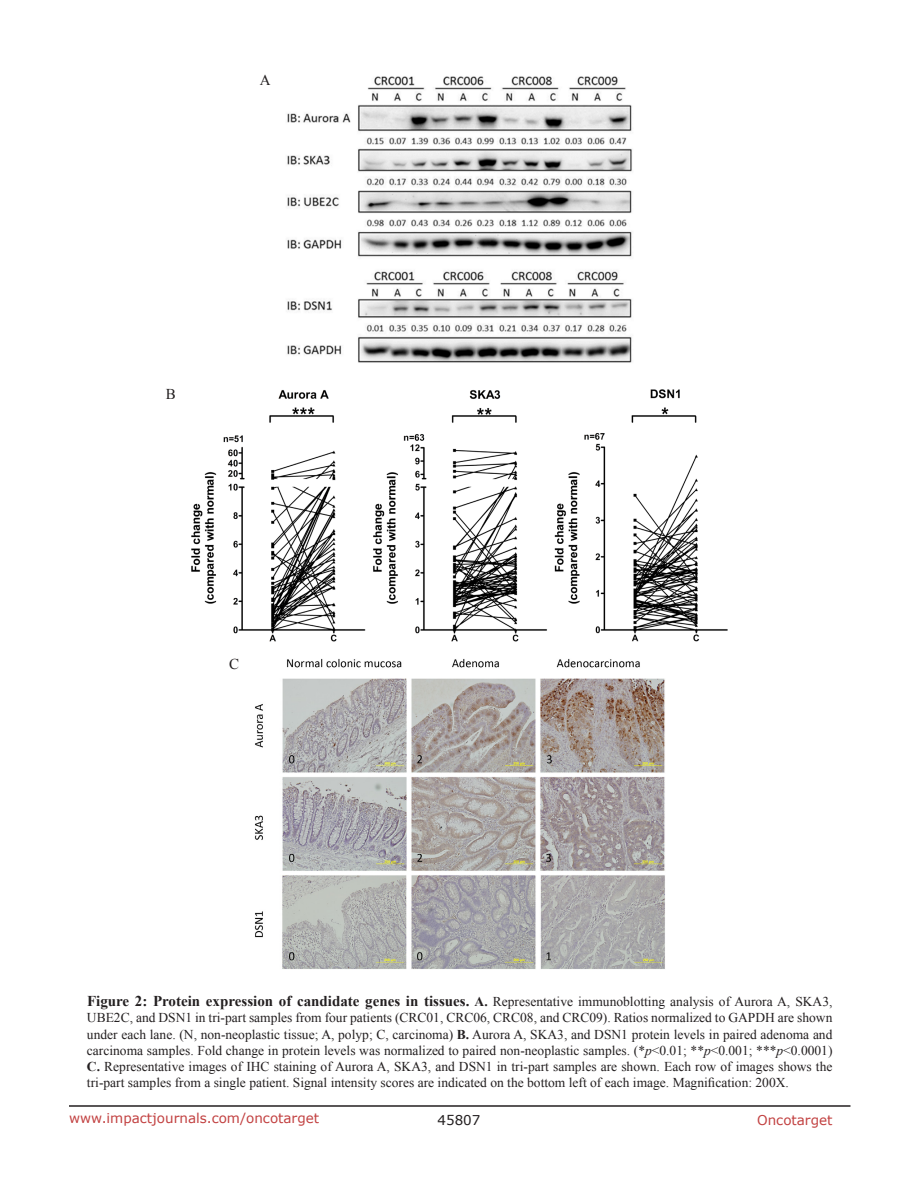
<style>
.page{position:relative;width:918px;height:1188px;background:#fff}
.page>*{position:absolute;margin:0;border:0;box-sizing:border-box;transform-origin:0 0}
.t1{font:700 15px "Times New Roman";color:#231f20}
.t2{font:15px "Times New Roman";color:#231f20}
.t3{font:13.5px/16.2px "Times New Roman";color:#231f20;text-align:justify}
.t4{font:13.5px "Verdana";color:#c24141}
.t5{font:13.5px "Verdana";color:#231f20}
.s1{font-size:13.5px}
.s2{font-weight:400;font-size:13.5px}
.s3{font-weight:700}
.s4{font-style:italic}
</style>
<div class="page">
<hr style="left:69px;top:1105px;width:781px;height:2px;background:#231f20">
<img style="left:287px;top:76px;width:345px;height:287px">
<img style="left:191px;top:389px;width:537px;height:253px">
<img style="left:254px;top:659px;width:411px;height:310px">
<p class="t2" style="left:260px;top:70px;width:12px">A</p>
<p class="t2" style="left:166px;top:384px;width:12px">B</p>
<p class="t2" style="left:229px;top:654px;width:12px">C</p>
<p class="t1" style="left:87px;top:991px;width:747px">Figure 2: Protein expression of candidate genes in tissues. <span class="s1">A.</span> <span class="s2">Representative immunoblotting analysis of Aurora A, SKA3,</span></p>
<p class="t3" style="left:87px;top:1010px;width:747px">UBE2C, and DSN1 in tri-part samples from four patients (CRC01, CRC06, CRC08, and CRC09). Ratios normalized to GAPDH are shown under each lane. (N, non-neoplastic tissue; A, polyp; C, carcinoma) <span class="s3">B.</span> Aurora A, SKA3, and DSN1 protein levels in paired adenoma and carcinoma samples. Fold change in protein levels was normalized to paired non-neoplastic samples. (*<span class="s4">p</span>&lt;0.01; **<span class="s4">p</span>&lt;0.001; ***<span class="s4">p</span>&lt;0.0001)<br><span class="s3">C.</span> Representative images of IHC staining of Aurora A, SKA3, and DSN1 in tri-part samples are shown. Each row of images shows the tri-part samples from a single patient. Signal intensity scores are indicated on the bottom left of each image. Magnification: 200X.</p>
<p class="t4" style="left:69px;top:1109px;width:252px">www.impactjournals.com/oncotarget</p>
<p class="t5" style="left:438px;top:1111px;width:44px">45807</p>
<p class="t4" style="left:757px;top:1111px;width:77px">Oncotarget</p>
</div>
